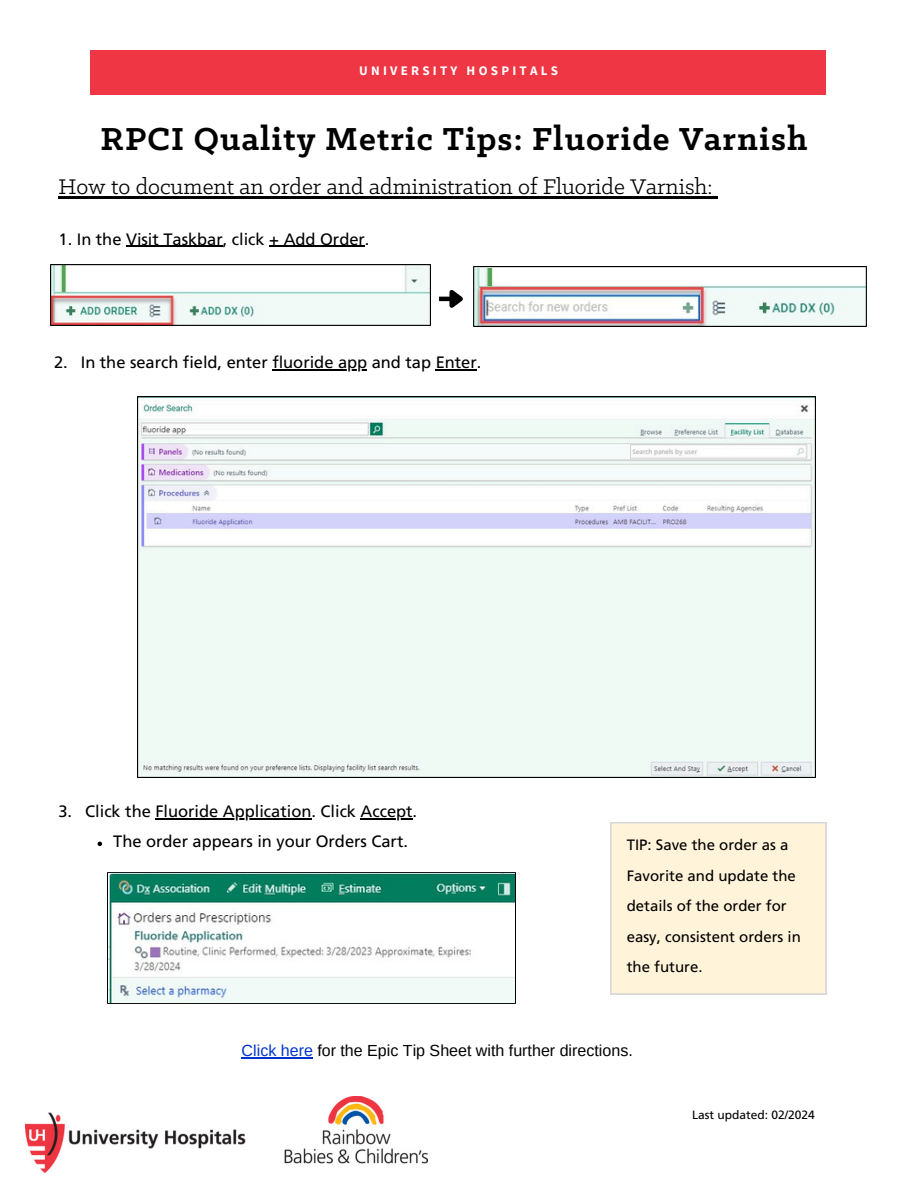
<style>
.page{position:relative;width:918px;height:1188px;background:#fff}
.page>*{position:absolute;margin:0;border:0;box-sizing:border-box;transform-origin:0 0}
.t1{font:700 36px "Klinic Slab";letter-spacing:.03em;color:#000}
.t2{font:24px "Klinic Slab";color:#000}
.t3{font:16.5px "Frutiger LT Std";color:#000}
.t4{font:16.05px "Arimo";color:#000}
.t5{font:15px/30.3px "Frutiger LT Std";color:#000}
.t6{font:700 13.05px "Source Sans Pro";letter-spacing:.25em;color:#fff}
.t7{font:12px "Frutiger LT Std";color:#000}
.s1{color:#03c}
</style>
<div class="page">
<div style="left:91px;top:51px;width:735px;height:43px;background:#ef3644"></div>
<img style="left:25px;top:1096px;width:403px;height:77px">
<img style="left:50px;top:265px;width:380px;height:60px">
<img style="left:474px;top:267px;width:392px;height:60px">
<hr style="left:439px;top:297px;width:12px;height:4px;background:#000">
<svg style="left:445px;top:290px;width:18px;height:18px"></svg>
<img style="left:137px;top:396px;width:679px;height:382px">
<img style="left:107px;top:872px;width:409px;height:132px">
<img style="left:109px;top:873px;width:406px;height:130px">
<hr style="left:58px;top:197px;width:655px;height:2px;background:#000">
<hr style="left:126px;top:246px;width:97px;height:1px;background:#000">
<hr style="left:269px;top:246px;width:96px;height:1px;background:#000">
<hr style="left:272px;top:369px;width:95px;height:1px;background:#000">
<hr style="left:436px;top:369px;width:41px;height:1px;background:#000">
<hr style="left:155px;top:818px;width:156px;height:1px;background:#000">
<hr style="left:361px;top:818px;width:52px;height:1px;background:#000">
<svg style="left:98px;top:842px;width:4px;height:4px"></svg>
<div style="left:611px;top:822px;width:215px;height:172px;background:#fff3d9"></div>
<hr style="left:253px;top:1057px;width:60px;height:1px;background:#03c">
<p class="t6" style="left:359px;top:62px;width:201px">UNIVERSITY HOSPITALS</p>
<p class="t1" style="left:101px;top:123px;width:709px">RPCI Quality Metric Tips: Fluoride Varnish</p>
<p class="t2" style="left:58px;top:176px;width:656px">How to document an order and administration of Fluoride Varnish:</p>
<h3 class="t3" style="left:59px;top:232px;width:312px">1. In the Visit Taskbar, click + Add Order.</h3>
<p class="t3" style="left:54px;top:356px;width:15px">2.</p>
<h3 class="t3" style="left:81px;top:356px;width:402px">In the search field, enter fluoride app and tap Enter.</h3>
<p class="t3" style="left:58px;top:804px;width:15px">3.</p>
<h3 class="t3" style="left:85px;top:804px;width:334px">Click the Fluoride Application. Click Accept.</h3>
<p class="t3" style="left:113px;top:835px;width:296px">The order appears in your Orders Cart.</p>
<p class="t5" style="left:627px;top:832px;width:176px">TIP: Save the order as a<br>Favorite and update the details of the order for easy, consistent orders in the future.</p>
<h3 class="t4" style="left:242px;top:1042px;width:393px"><span class="s1">Click here</span> for the Epic Tip Sheet with further directions.</h3>
<p class="t7" style="left:692px;top:1110px;width:124px">Last updated: 02/2024</p>
</div>
